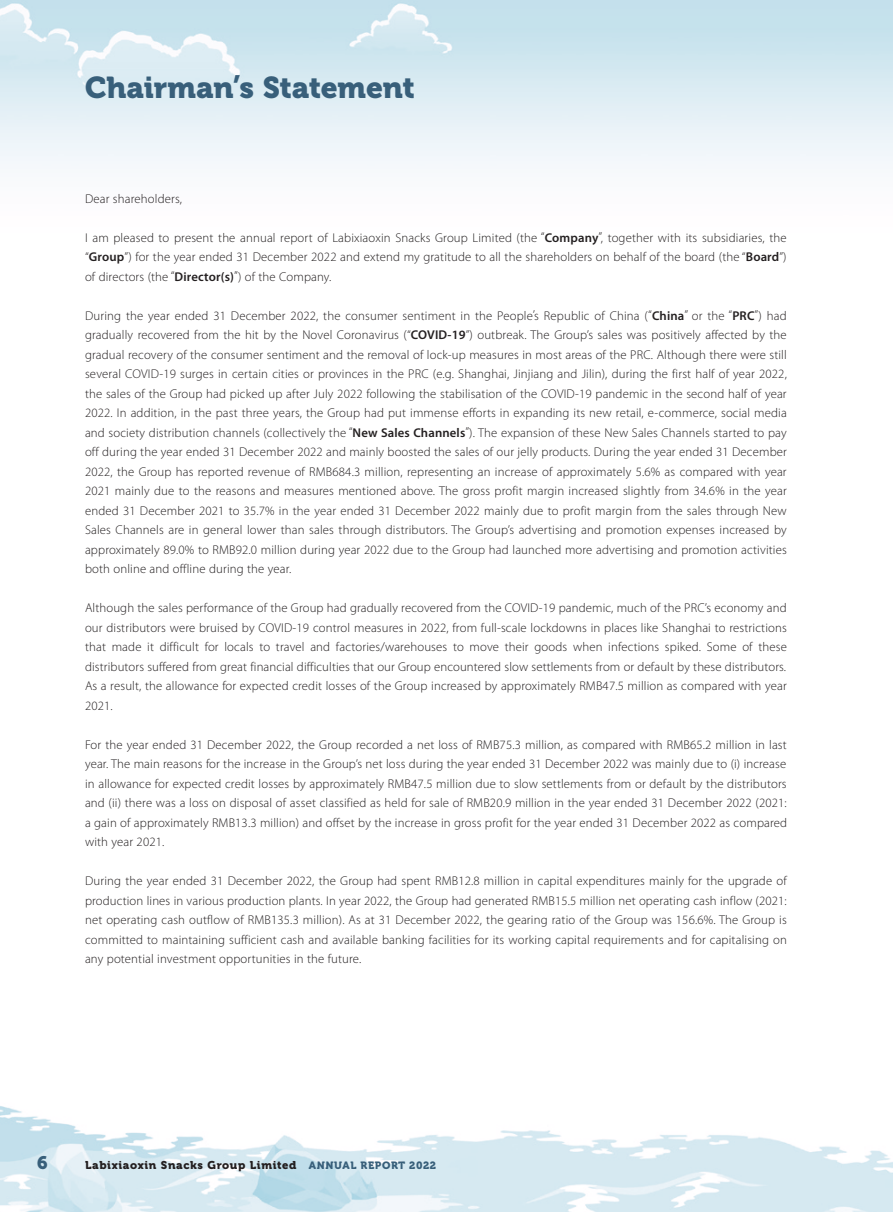
<style>
.page{position:relative;width:893px;height:1212px;background:#fff}
.page>*{position:absolute;margin:0;border:0;box-sizing:border-box;transform-origin:0 0}
.t1{font:30px "Museo 900";letter-spacing:-.005em;color:#385f7a}
.t2{font:18px "Museo 900";color:#385f7a}
.Body_Text{font:300 12.75px/19.5px "Myriad Pro";letter-spacing:.01em;color:#231f20;text-align:justify}
.t3{font:11.25px "Museo 900";letter-spacing:.055em;color:#231f20}
.s1{font-weight:600}
.s2{font-size:10.5px;color:#385f7a}
</style>
<div class="page">
<img style="left:0;top:0;width:893px;height:1212px">
<h1 class="t1" style="left:85px;top:70px;width:331px">Chairman’s Statement</h1>
<p class="Body_Text" style="left:85px;top:188px;width:98px">Dear shareholders,</p>
<p class="Body_Text" style="left:85px;top:227px;width:703px">I am pleased to present the annual report of Labixiaoxin Snacks Group Limited (the “<span class="s1">Company</span>”, together with its subsidiaries, the “<span class="s1">Group</span>”) for the year ended 31 December 2022 and extend my gratitude to all the shareholders on behalf of the board (the “<span class="s1">Board</span>”) of directors (the “<span class="s1">Director(s)</span>”) of the Company.</p>
<p class="Body_Text" style="left:85px;top:305px;width:703px">During the year ended 31 December 2022, the consumer sentiment in the People’s Republic of China (“<span class="s1">China</span>” or the “<span class="s1">PRC</span>”) had gradually recovered from the hit by the Novel Coronavirus (“<span class="s1">COVID-19</span>”) outbreak. The Group’s sales was positively affected by the gradual recovery of the consumer sentiment and the removal of lock-up measures in most areas of the PRC. Although there were still several COVID-19 surges in certain cities or provinces in the PRC (e.g. Shanghai, Jinjiang and Jilin), during the first half of year 2022, the sales of the Group had picked up after July 2022 following the stabilisation of the COVID-19 pandemic in the second half of year 2022. In addition, in the past three years, the Group had put immense efforts in expanding its new retail, e-commerce, social media and society distribution channels (collectively the “<span class="s1">New Sales Channels</span>”). The expansion of these New Sales Channels started to pay off during the year ended 31 December 2022 and mainly boosted the sales of our jelly products. During the year ended 31 December 2022, the Group has reported revenue of RMB684.3 million, representing an increase of approximately 5.6% as compared with year 2021 mainly due to the reasons and measures mentioned above. The gross profit margin increased slightly from 34.6% in the year ended 31 December 2021 to 35.7% in the year ended 31 December 2022 mainly due to profit margin from the sales through New Sales Channels are in general lower than sales through distributors. The Group’s advertising and promotion expenses increased by approximately 89.0% to RMB92.0 million during year 2022 due to the Group had launched more advertising and promotion activities both online and offline during the year.</p>
<p class="Body_Text" style="left:85px;top:598px;width:703px">Although the sales performance of the Group had gradually recovered from the COVID-19 pandemic, much of the PRC’s economy and our distributors were bruised by COVID-19 control measures in 2022, from full-scale lockdowns in places like Shanghai to restrictions that made it difficult for locals to travel and factories/warehouses to move their goods when infections spiked. Some of these distributors suffered from great financial difficulties that our Group encountered slow settlements from or default by these distributors.<br>As a result, the allowance for expected credit losses of the Group increased by approximately RMB47.5 million as compared with year 2021.</p>
<p class="Body_Text" style="left:85px;top:734px;width:704px">For the year ended 31 December 2022, the Group recorded a net loss of RMB75.3 million, as compared with RMB65.2 million in last year. The main reasons for the increase in the Group’s net loss during the year ended 31 December 2022 was mainly due to (i) increase in allowance for expected credit losses by approximately RMB47.5 million due to slow settlements from or default by the distributors and (ii) there was a loss on disposal of asset classified as held for sale of RMB20.9 million in the year ended 31 December 2022 (2021: a gain of approximately RMB13.3 million) and offset by the increase in gross profit for the year ended 31 December 2022 as compared with year 2021.</p>
<p class="Body_Text" style="left:85px;top:871px;width:703px">During the year ended 31 December 2022, the Group had spent RMB12.8 million in capital expenditures mainly for the upgrade of production lines in various production plants. In year 2022, the Group had generated RMB15.5 million net operating cash inflow (2021: net operating cash outflow of RMB135.3 million). As at 31 December 2022, the gearing ratio of the Group was 156.6%. The Group is committed to maintaining sufficient cash and available banking facilities for its working capital requirements and for capitalising on any potential investment opportunities in the future.</p>
<h2 class="t2" style="left:37px;top:1153px;width:12px">6</h2>
<p class="t3" style="left:85px;top:1159px;width:353px">Labixiaoxin Snacks Group Limited <span class="s2">ANNUAL REPORT 2022</span></p>
</div>
